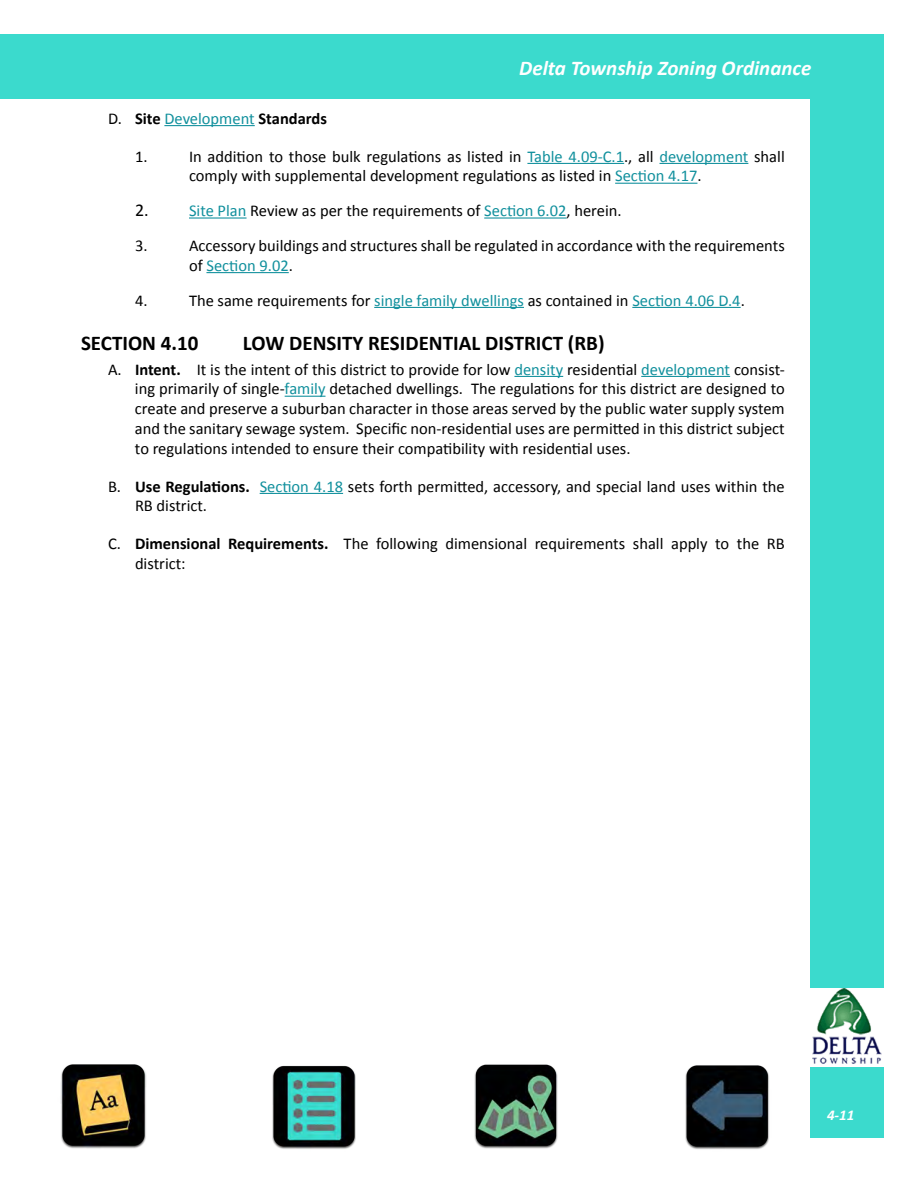
<style>
.page{position:relative;width:918px;height:1188px;background:#fff}
.page>*{position:absolute;margin:0;border:0;box-sizing:border-box;transform-origin:0 0}
.Subhead1{font:700 21px "Calibri";color:#000}
.t1{font:italic 700 21px "Calibri";color:#fff}
.t2{font:16.5px/19.8px "Calibri";color:#000}
.t3{font:700 16.5px "Calibri";color:#000}
.t4{font:italic 700 15px "Calibri";color:#fff}
.s1{font-weight:400}
.s2{font-weight:400;color:#11909d}
.s3{color:#11909d}
.s4{font-size:18px}
.s5{font-weight:700}
</style>
<div class="page">
<div style="left:0;top:35px;width:883px;height:64px;background:#3bdacd"></div>
<div style="left:810px;top:97px;width:73px;height:1041px;background:#3bdacd"></div>
<div style="left:809px;top:988px;width:75px;height:78px;background:#fff"></div>
<img style="left:812px;top:988px;width:70px;height:75px">
<img style="left:685px;top:1065px;width:84px;height:84px">
<img style="left:474px;top:1064px;width:84px;height:85px">
<img style="left:60px;top:1064px;width:86px;height:85px">
<img style="left:272px;top:1065px;width:84px;height:84px">
<hr style="left:164px;top:125px;width:91px;height:1px;background:#11909d">
<hr style="left:527px;top:163px;width:97px;height:1px;background:#11909d">
<hr style="left:660px;top:163px;width:88px;height:1px;background:#11909d">
<hr style="left:615px;top:183px;width:82px;height:1px;background:#11909d">
<hr style="left:189px;top:217px;width:58px;height:2px;background:#11909d">
<hr style="left:484px;top:217px;width:83px;height:2px;background:#11909d">
<hr style="left:206px;top:272px;width:83px;height:1px;background:#11909d">
<hr style="left:374px;top:307px;width:150px;height:1px;background:#11909d">
<hr style="left:632px;top:307px;width:109px;height:1px;background:#11909d">
<hr style="left:514px;top:376px;width:49px;height:1px;background:#11909d">
<hr style="left:641px;top:376px;width:89px;height:1px;background:#11909d">
<hr style="left:285px;top:396px;width:41px;height:1px;background:#11909d">
<hr style="left:260px;top:493px;width:83px;height:1px;background:#11909d">
<p class="t1" style="left:519px;top:54px;width:294px">Delta Township Zoning Ordinance</p>
<p class="t3" style="left:108px;top:108px;width:220px"><span class="s1">D.</span> Site <span class="s2">Development</span> Standards</p>
<p class="t2" style="left:135px;top:146px;width:14px">1.</p>
<p class="t2" style="left:189px;top:146px;width:597px">In addition to those bulk regulations as listed in <span class="s3">Table 4.09-C.1</span>., all <span class="s3">development</span> shall comply with supplemental development regulations as listed in <span class="s3">Section 4.17</span>.</p>
<p class="t2" style="left:135px;top:201px;width:488px"><span class="s4">2.</span> <span class="s3">Site Plan</span> Review as per the requirements of <span class="s3">Section 6.02</span>, herein.</p>
<p class="t2" style="left:135px;top:236px;width:14px">3.</p>
<p class="t2" style="left:189px;top:236px;width:597px">Accessory buildings and structures shall be regulated in accordance with the requirements of <span class="s3">Section 9.02</span>.</p>
<p class="t2" style="left:135px;top:290px;width:14px">4.</p>
<p class="t2" style="left:189px;top:290px;width:557px">The same requirements for <span class="s3">single family dwellings</span> as contained in <span class="s3">Section 4.06 D.4</span>.</p>
<p class="Subhead1" style="left:81px;top:330px;width:119px">SECTION 4.10</p>
<p class="Subhead1" style="left:243px;top:330px;width:363px">LOW DENSITY RESIDENTIAL DISTRICT (RB)</p>
<p class="t2" style="left:135px;top:359px;width:651px;text-align:justify;text-indent:-27px">A. <span class="s5">Intent.</span> It is the intent of this district to provide for low <span class="s3">density</span> residential <span class="s3">development</span> consist&shy;ing primarily of single-<span class="s3">family</span> detached dwellings. The regulations for this district are designed to create and preserve a suburban character in those areas served by the public water supply system and the sanitary sewage system. Specific non-residential uses are permitted in this district subject to regulations intended to ensure their compatibility with residential uses.</p>
<p class="t2" style="left:135px;top:476px;width:651px;text-indent:-27px">B. <span class="s5">Use Regulations.</span> <span class="s3">Section 4.18</span> sets forth permitted, accessory, and special land uses within the<br>RB district.</p>
<p class="t2" style="left:135px;top:534px;width:651px;text-indent:-27px">C. <span class="s5">Dimensional Requirements.</span> The following dimensional requirements shall apply to the RB district:</p>
<p class="t4" style="left:827px;top:1106px;width:29px">4-11</p>
</div>
